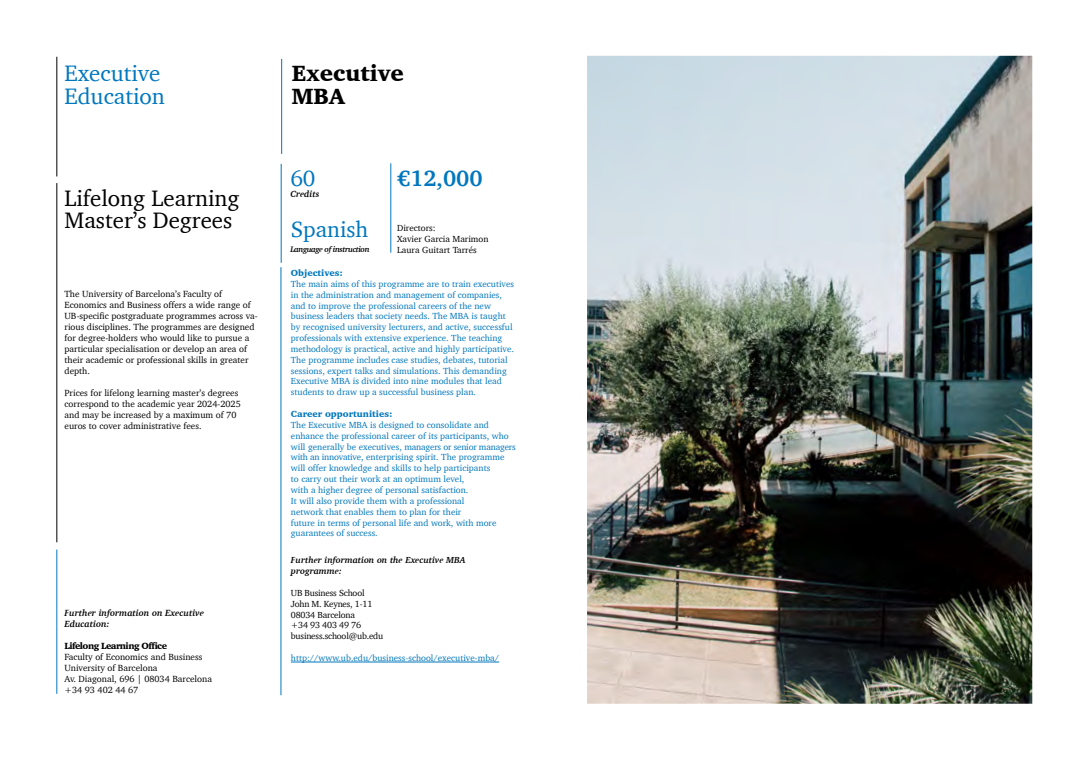
<style>
.page{position:relative;width:1089px;height:769px;background:#fff}
.page>*{position:absolute;margin:0;border:0;box-sizing:border-box;transform-origin:0 0}
.t1{font:22.9px/22.9px "Charter";color:#000}
.t2{font:22.9px/22.9px "Charter";color:#0077be}
.t3{font:900 22.6px/22.6px "Charter";color:#000}
.t4{font:22.6px "Charter";color:#0077be}
.t5{font:700 22.6px "Charter";color:#0077be}
.t6{font:9.2px/11px "Charter";color:#000}
.t7{font:italic 700 9.2px/11px "Charter";color:#000}
.t8{font:900 9.2px "Charter";letter-spacing:-.06em;color:#000}
.t9{font:9px/10.8px "Charter";color:#0077be}
.t10{font:9px/10.8px "Charter";letter-spacing:-.02em;color:#000}
.t11{font:italic 700 9px/11px "Charter";color:#000}
.t12{font:9px/10.8px "Charter";color:#000}
.t13{font:900 9px "Charter";color:#0077be}
.t14{font:italic 700 8.1px "Charter";letter-spacing:-.05em;color:#000}
</style>
<div class="page">
<hr style="left:57px;top:57px;width:1px;height:119px;background:#000">
<hr style="left:57px;top:183px;width:1px;height:359px;background:#000">
<hr style="left:57px;top:549px;width:1px;height:144px;background:#0077be">
<hr style="left:281px;top:267px;width:1px;height:427px;background:#0077be">
<hr style="left:281px;top:59px;width:1px;height:95px;background:#0077be">
<hr style="left:281px;top:164px;width:1px;height:99px;background:#0077be">
<hr style="left:390px;top:163px;width:1px;height:89px;background:#0077be">
<hr style="left:291px;top:661px;width:208px;height:1px;background:#0077be">
<img style="left:587px;top:56px;width:445px;height:647px">
<h1 class="t2" style="left:64px;top:62px;width:102px">Executive<br>Education</h1>
<h2 class="t3" style="left:292px;top:61px;width:113px">Executive<br>MBA</h2>
<h1 class="t1" style="left:64px;top:186px;width:176px">Lifelong Learning<br>Master’s Degrees</h1>
<p class="t6" style="left:64px;top:288px;width:195px">The University of Barcelona’s Faculty of Economics and Business offers a wide range of UB-specific postgraduate programmes across va&shy;rious disciplines. The programmes are designed for degree-holders who would like to pursue a particular specialisation or develop an area of their academic or professional skills in greater depth.</p>
<p class="t6" style="left:64px;top:387px;width:178px">Prices for lifelong learning master’s degrees correspond to the academic year 2024-2025 and may be increased by a maximum of 70 euros to cover administrative fees.</p>
<p class="t7" style="left:64px;top:607px;width:141px">Further information on Executive<br>Education:</p>
<p class="t8" style="left:64px;top:639px;width:104px">Lifelong Learning Office</p>
<p class="t6" style="left:64px;top:651px;width:149px">Faculty of Economics and Business<br>University of Barcelona<br>Av. Diagonal, 696 | 08034 Barcelona +34 93 402 44 67</p>
<h2 class="t4" style="left:290px;top:159px;width:27px">60</h2>
<p class="t11" style="left:290px;top:188px;width:30px">Credits</p>
<h2 class="t4" style="left:291px;top:210px;width:79px">Spanish</h2>
<h2 class="t5" style="left:397px;top:158px;width:87px">€12,000</h2>
<p class="t12" style="left:397px;top:222px;width:93px">Directors:<br>Xavier Garcia Marimon</p>
<p class="t14" style="left:290px;top:242px;width:81px">Language of instruction</p>
<p class="t12" style="left:397px;top:244px;width:81px">Laura Guitart Tarrés</p>
<p class="t13" style="left:291px;top:267px;width:54px">Objectives:</p>
<p class="t9" style="left:291px;top:278px;width:225px">The main aims of this programme are to train executives in the administration and management of companies, and to improve the professional careers of the new business leaders that society needs. The MBA is taught by recognised university lecturers, and active, successful professionals with extensive experience. The teaching methodology is practical, active and highly participative.<br>The programme includes case studies, debates, tutorial sessions, expert talks and simulations. This demanding Executive MBA is divided into nine modules that lead students to draw up a successful business plan.</p>
<p class="t13" style="left:291px;top:408px;width:103px">Career opportunities:</p>
<p class="t9" style="left:291px;top:419px;width:226px">The Executive MBA is designed to consolidate and enhance the professional career of its participants, who will generally be executives, managers or senior managers with an innovative, enterprising spirit. The programme will offer knowledge and skills to help participants<br>to carry out their work at an optimum level,<br>with a higher degree of personal satisfaction.<br>It will also provide them with a professional<br>network that enables them to plan for their<br>future in terms of personal life and work, with more guarantees of success.</p>
<p class="t11" style="left:291px;top:554px;width:176px">Further information on the Executive MBA programme:</p>
<p class="t10" style="left:291px;top:587px;width:94px">UB Business School<br>John M. Keynes, 1-11<br>08034 Barcelona<br>+34 93 403 49 76 business.school@ub.edu</p>
<p class="t9" style="left:291px;top:652px;width:210px">http://www.ub.edu/business-school/executive-mba/</p>
</div>
